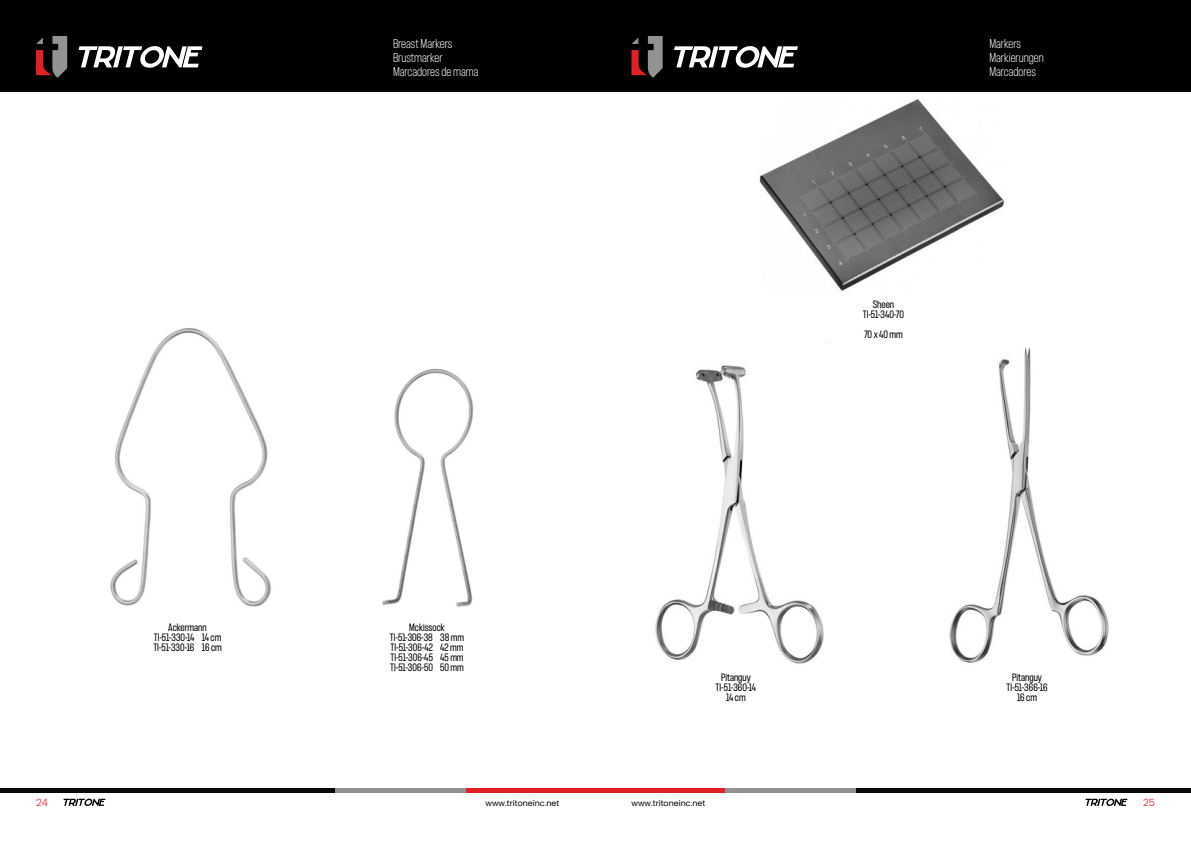
<style>
.page{position:relative;width:1191px;height:842px;background:#fff}
.page>*{position:absolute;margin:0;border:0;box-sizing:border-box;transform-origin:0 0}
.t1{font:100 12px/14.4px "F37 Judge";color:#fff}
.t2{font:10px/10px "F37 Judge";color:#000;text-align:center}
.t3{font:300 10px "Poppins";color:#e31f27}
.t4{font:8px "Poppins";color:#000}
</style>
<div class="page">
<img style="left:595px;top:99px;width:596px;height:701px">
<img style="left:0;top:328px;width:595px;height:472px">
<div style="left:146px;top:609px;width:89px;height:54px;background:#fff"></div>
<div style="left:377px;top:609px;width:102px;height:69px;background:#fff"></div>
<div style="left:697px;top:663px;width:72px;height:50px;background:#fff"></div>
<div style="left:992px;top:663px;width:74px;height:50px;background:#fff"></div>
<div style="left:847px;top:292px;width:74px;height:62px;background:#fff"></div>
<div style="left:631px;top:29px;width:148px;height:106px;background:#fff"></div>
<div style="left:522px;top:755px;width:137px;height:28px;background:#fff"></div>
<div style="left:0;top:0;width:595px;height:92px;background:#000"></div>
<div style="left:595px;top:0;width:596px;height:92px;background:#000"></div>
<svg style="left:79px;top:46px;width:123px;height:22px"></svg>
<svg style="left:36px;top:36px;width:31px;height:42px"></svg>
<svg style="left:674px;top:46px;width:124px;height:22px"></svg>
<svg style="left:631px;top:36px;width:31px;height:42px"></svg>
<hr style="left:0;top:788px;width:335px;height:4px;background:#070908">
<hr style="left:335px;top:788px;width:131px;height:4px;background:#929293">
<hr style="left:466px;top:788px;width:129px;height:4px;background:#e31f27">
<svg style="left:63px;top:798px;width:42px;height:8px"></svg>
<svg style="left:1085px;top:798px;width:42px;height:8px"></svg>
<hr style="left:855px;top:788px;width:336px;height:4px;background:#070908">
<hr style="left:724px;top:788px;width:131px;height:4px;background:#929293">
<hr style="left:595px;top:788px;width:129px;height:4px;background:#e31f27">
<p class="t1" style="left:393px;top:35px;width:87px">Breast Markers<br>Brustmarker<br>Marcadores de mama</p>
<p class="t2" style="left:153px;top:622px;width:70px">Ackermann<br>TI-51-330-14 14 cm<br>TI-51-330-16 16 cm</p>
<p class="t2" style="left:390px;top:622px;width:76px">Mckissock<br>TI-51-306-38 38 mm<br>TI-51-306-42 42 mm<br>TI-51-306-45 45 mm<br>TI-51-306-50 50 mm</p>
<p class="t1" style="left:989px;top:35px;width:56px">Markers<br>Markierungen<br>Marcadores</p>
<p class="t2" style="left:863px;top:299px;width:43px">Sheen<br>TI-51-340-70</p>
<p class="t2" style="left:864px;top:329px;width:40px">70 x 40 mm</p>
<p class="t2" style="left:715px;top:672px;width:42px">Pitanguy<br>TI-51-360-14<br>14 cm</p>
<p class="t2" style="left:1006px;top:672px;width:42px">Pitanguy<br>TI-51-366-16<br>16 cm</p>
<p class="t3" style="left:36px;top:797px;width:13px">24</p>
<p class="t4" style="left:485px;top:798px;width:75px">www.tritoneinc.net</p>
<p class="t4" style="left:631px;top:798px;width:75px">www.tritoneinc.net</p>
<p class="t3" style="left:1143px;top:797px;width:13px">25</p>
</div>
